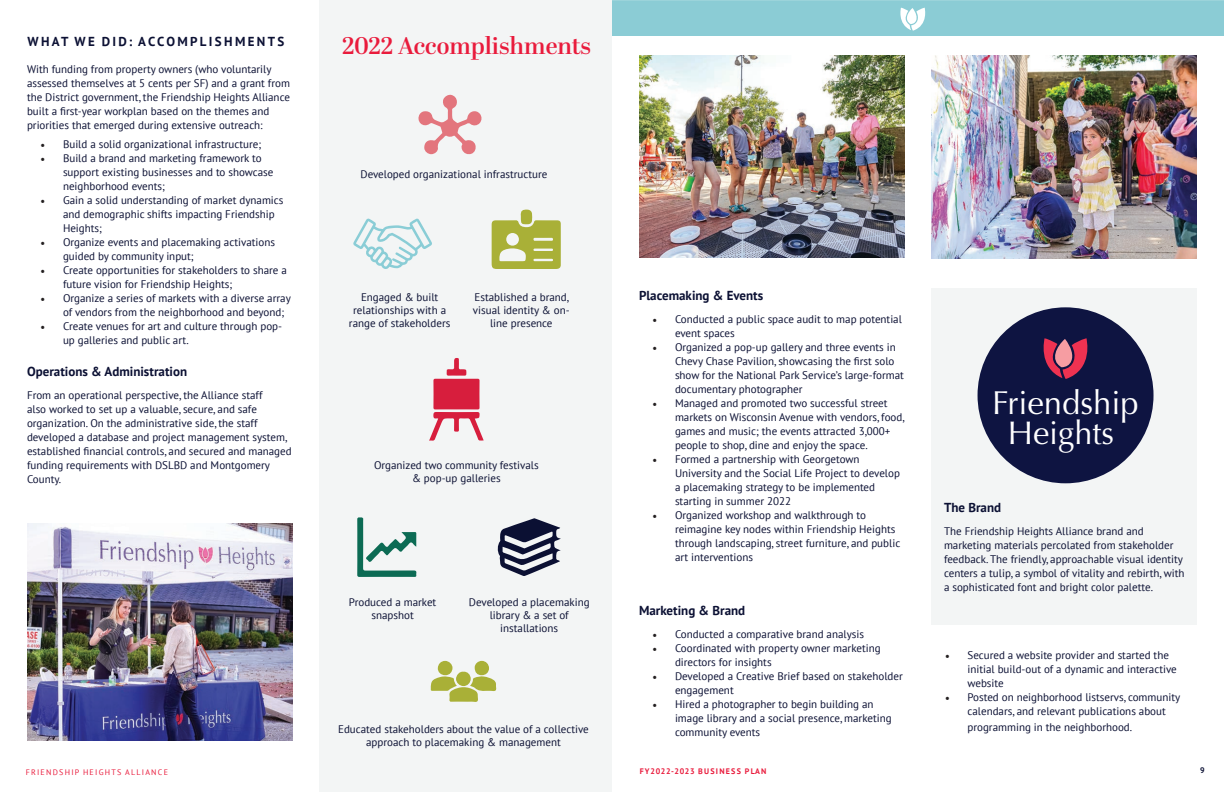
<style>
.page{position:relative;width:1224px;height:792px;background:#fff}
.page>*{position:absolute;margin:0;border:0;box-sizing:border-box;transform-origin:0 0}
.t1{font:33.2px "Optima";color:#fff}
.t2{font:32.8px "Optima";color:#fff}
.t3{font:600 24px "Abril Display";color:#e91b3c}
.t4{font:700 13px "PT Sans";color:#0b1033}
.t5{font:700 13px "PT Sans";letter-spacing:.18em;color:#0b1033}
.t6{font:11px/14px "PT Sans";color:#0b1033}
.t7{font:8px "PT Sans";letter-spacing:.155em;color:#e91b3c}
.t8{font:700 8px "PT Sans";letter-spacing:.155em;color:#e91b3c}
.t9{font:700 8px "PT Sans";color:#0b1033}
.s1{font-family:"Minion Pro";font-size:12px;color:#231f20}
</style>
<div class="page">
<div style="left:612px;top:0;width:612px;height:36px;background:#8bccd5"></div>
<div style="left:320px;top:0;width:292px;height:792px;background:#f3f5f5"></div>
<svg style="left:418px;top:94px;width:64px;height:61px"></svg>
<svg style="left:492px;top:209px;width:69px;height:60px"></svg>
<svg style="left:353px;top:218px;width:79px;height:51px"></svg>
<svg style="left:429px;top:358px;width:55px;height:83px"></svg>
<svg style="left:357px;top:517px;width:60px;height:60px"></svg>
<svg style="left:497px;top:518px;width:64px;height:58px"></svg>
<svg style="left:431px;top:671px;width:66px;height:31px"></svg>
<div style="left:438px;top:661px;width:15px;height:14px;background:#a9b037;border-radius:50%"></div>
<div style="left:475px;top:661px;width:14px;height:14px;background:#a9b037;border-radius:7px"></div>
<img style="left:639px;top:56px;width:265px;height:202px">
<img style="left:932px;top:56px;width:265px;height:203px">
<div style="left:932px;top:288px;width:265px;height:337px;background:#f3f5f5"></div>
<div style="left:978px;top:307px;width:176px;height:176px;background:#0e1441;border-radius:50%"></div>
<svg style="left:1043px;top:338px;width:45px;height:41px"></svg>
<img style="left:27px;top:524px;width:265px;height:216px">
<p class="t5" style="left:28px;top:33px;width:258px">WHAT WE DID: ACCOMPLISHMENTS</p>
<p class="t6" style="left:27px;top:62px;width:265px">With funding from property owners (who voluntarily assessed themselves at 5 cents per SF) and a grant from the District government, the Friendship Heights Alliance built a first-year workplan based on the themes and priorities that emerged during extensive outreach:</p>
<p class="t6" style="left:40px;top:137px;width:222px"><span class="s1">•</span> Build a solid organizational infrastructure;</p>
<p class="t6" style="left:63px;top:151px;width:212px;text-indent:-22px"><span class="s1">•</span> Build a brand and marketing framework to support existing businesses and to showcase neighborhood events;</p>
<p class="t6" style="left:63px;top:193px;width:222px;text-indent:-22px"><span class="s1">•</span> Gain a solid understanding of market dynamics and demographic shifts impacting Friendship<br>Heights;</p>
<p class="t6" style="left:63px;top:235px;width:214px;text-indent:-22px"><span class="s1">•</span> Organize events and placemaking activations guided by community input;</p>
<p class="t6" style="left:63px;top:263px;width:225px;text-indent:-22px"><span class="s1">•</span> Create opportunities for stakeholders to share a future vision for Friendship Heights;</p>
<p class="t6" style="left:63px;top:291px;width:229px;text-indent:-22px"><span class="s1">•</span> Organize a series of markets with a diverse array of vendors from the neighborhood and beyond;</p>
<p class="t6" style="left:63px;top:319px;width:221px;text-indent:-22px"><span class="s1">•</span> Create venues for art and culture through pop&shy;up galleries and public art.</p>
<p class="t4" style="left:27px;top:363px;width:162px">Operations &amp; Administration</p>
<p class="t6" style="left:27px;top:388px;width:266px">From an operational perspective, the Alliance staff<br>also worked to set up a valuable, secure, and safe organization. On the administrative side, the staff developed a database and project management system, established financial controls, and secured and managed funding requirements with DSLBD and Montgomery County.</p>
<h3 class="t3" style="left:342px;top:29px;width:251px">2022 Accomplishments</h3>
<p class="t6" style="left:361px;top:167px;width:188px">Developed organizational infrastructure</p>
<p class="t6" style="left:349px;top:290px;width:103px;line-height:13px;text-align:center">Engaged &amp; built relationships with a range of stakeholders</p>
<p class="t6" style="left:473px;top:290px;width:98px;line-height:13px;text-align:center">Established a brand, visual identity &amp; on&shy;line presence</p>
<p class="t6" style="left:374px;top:458px;width:166px;line-height:13px;text-align:center">Organized two community festivals &amp; pop-up galleries</p>
<p class="t6" style="left:349px;top:595px;width:89px;line-height:13px;text-align:center">Produced a market snapshot</p>
<p class="t6" style="left:469px;top:595px;width:122px;line-height:13px;text-align:center">Developed a placemaking library &amp; a set of installations</p>
<p class="t6" style="left:338px;top:723px;width:252px;line-height:13px;text-align:center">Educated stakeholders about the value of a collective approach to placemaking &amp; management</p>
<p class="t4" style="left:639px;top:287px;width:126px">Placemaking &amp; Events</p>
<p class="t6" style="left:675px;top:312px;width:228px;text-indent:-22px"><span class="s1">•</span> Conducted a public space audit to map potential event spaces</p>
<p class="t6" style="left:675px;top:340px;width:230px;text-indent:-22px"><span class="s1">•</span> Organized a pop-up gallery and three events in Chevy Chase Pavilion, showcasing the first solo show for the National Park Service’s large-format documentary photographer</p>
<p class="t6" style="left:675px;top:396px;width:231px;text-indent:-22px"><span class="s1">•</span> Managed and promoted two successful street markets on Wisconsin Avenue with vendors, food, games and music; the events attracted 3,000+ people to shop, dine and enjoy the space.</p>
<p class="t6" style="left:675px;top:452px;width:226px;text-indent:-22px"><span class="s1">•</span> Formed a partnership with Georgetown University and the Social Life Project to develop a placemaking strategy to be implemented starting in summer 2022</p>
<p class="t6" style="left:675px;top:508px;width:227px;text-indent:-22px"><span class="s1">•</span> Organized workshop and walkthrough to reimagine key nodes within Friendship Heights through landscaping, street furniture, and public art interventions</p>
<p class="t4" style="left:639px;top:602px;width:108px">Marketing &amp; Brand</p>
<p class="t6" style="left:652px;top:627px;width:213px"><span class="s1">•</span> Conducted a comparative brand analysis</p>
<p class="t6" style="left:675px;top:641px;width:207px;text-indent:-22px"><span class="s1">•</span> Coordinated with property owner marketing directors for insights</p>
<p class="t6" style="left:675px;top:669px;width:229px;text-indent:-22px"><span class="s1">•</span> Developed a Creative Brief based on stakeholder engagement</p>
<p class="t6" style="left:675px;top:697px;width:218px;text-indent:-22px"><span class="s1">•</span> Hired a photographer to begin building an image library and a social presence, marketing community events</p>
<h1 class="t1" style="left:992px;top:384px;width:148px">Friendship</h1>
<h2 class="t2" style="left:1008px;top:414px;width:108px">Heights</h2>
<p class="t4" style="left:944px;top:499px;width:59px">The Brand</p>
<p class="t6" style="left:944px;top:524px;width:242px">The Friendship Heights Alliance brand and marketing materials percolated from stakeholder feedback. The friendly, approachable visual identity centers a tulip, a symbol of vitality and rebirth, with a sophisticated font and bright color palette.</p>
<p class="t6" style="left:968px;top:648px;width:211px;text-indent:-22px"><span class="s1">•</span> Secured a website provider and started the initial build-out of a dynamic and interactive website</p>
<p class="t6" style="left:968px;top:690px;width:214px;text-indent:-22px"><span class="s1">•</span> Posted on neighborhood listservs, community calendars, and relevant publications about</p>
<p class="t6" style="left:968px;top:720px;width:166px">programming in the neighborhood.</p>
<p class="t7" style="left:26px;top:767px;width:144px">FRIENDSHIP HEIGHTS ALLIANCE</p>
<p class="t8" style="left:640px;top:766px;width:128px">FY2022-2023 BUSINESS PLAN</p>
<p class="t9" style="left:1200px;top:765px;width:6px">9</p>
</div>
